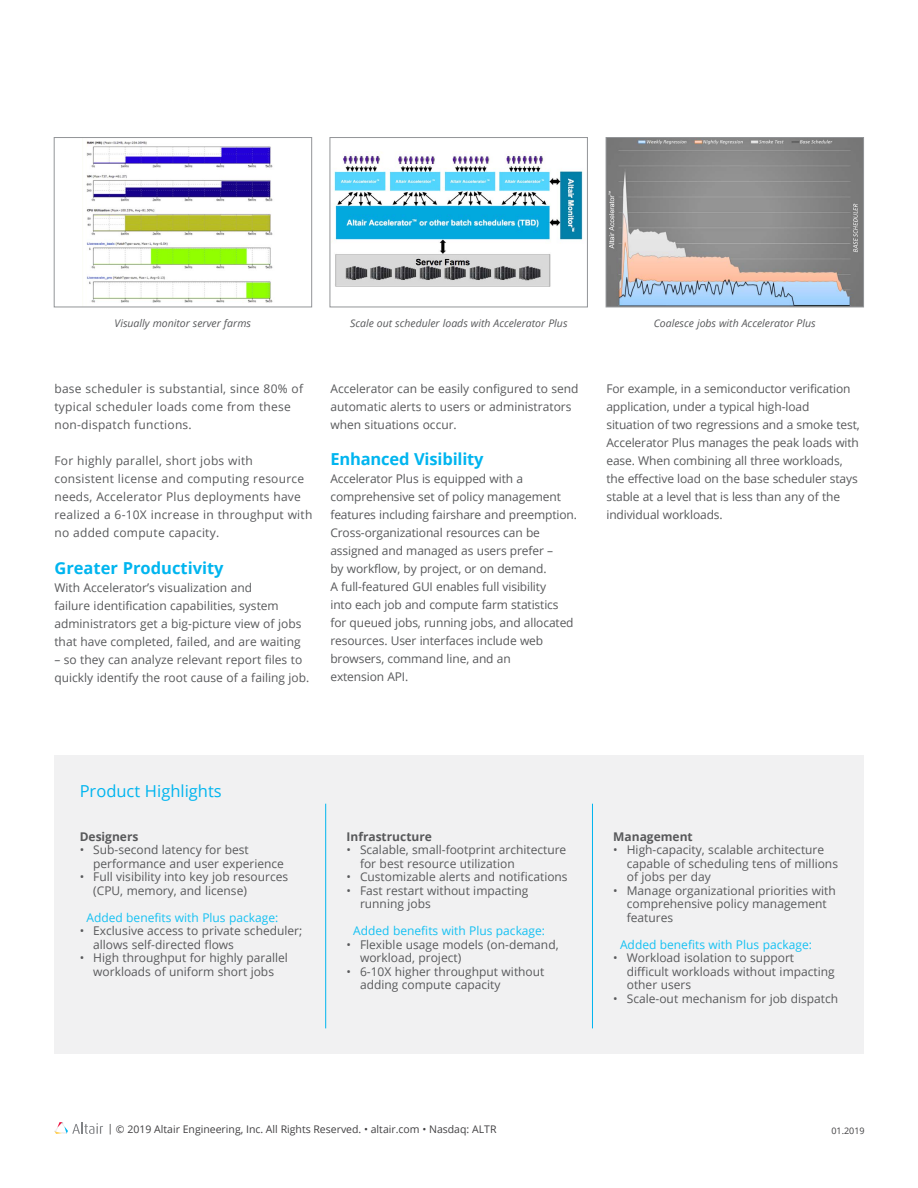
<style>
.page{position:relative;width:918px;height:1188px;background:#fff}
.page>*{position:absolute;margin:0;border:0;box-sizing:border-box;transform-origin:0 0}
.t1{font:700 16.5px "Open Sans";color:#00b5ef}
.t2{font:16.5px "Open Sans";color:#00b5ef}
.t3{font:12px/18px "Open Sans";color:#58595b}
.t4{font:12px/18px "Open Sans";letter-spacing:.02em;color:#58595b}
.t5{font:12px "Open Sans";color:#15c1f2}
.t6{font:700 12px "Open Sans";color:#58595b}
.t7{font:italic 10.5px "Open Sans";color:#58595b}
.t8{font:10.5px "Open Sans";color:#414042}
.t9{font:9px "Open Sans";color:#414042}
</style>
<div class="page">
<div style="left:54px;top:756px;width:810px;height:298px;background:#f1f1f2"></div>
<img style="left:608px;top:139px;width:254px;height:166px">
<div style="left:606px;top:137px;width:258px;height:170px;border:1px solid #939598"></div>
<img style="left:86px;top:141px;width:187px;height:162px">
<div style="left:54px;top:137px;width:258px;height:170px;border:1px solid #939598"></div>
<img style="left:334px;top:154px;width:249px;height:133px">
<div style="left:330px;top:137px;width:258px;height:170px;border:1px solid #939598"></div>
<hr style="left:325px;top:804px;width:1px;height:224px;background:#00b5ef">
<hr style="left:592px;top:804px;width:1px;height:224px;background:#00b5ef">
<svg style="left:54px;top:1122px;width:49px;height:12px"></svg>
<p class="t7" style="left:115px;top:316px;width:138px">Visually monitor server farms</p>
<p class="t7" style="left:350px;top:316px;width:219px">Scale out scheduler loads with Accelerator Plus</p>
<p class="t7" style="left:654px;top:316px;width:163px">Coalesce jobs with Accelerator Plus</p>
<p class="t4" style="left:54px;top:379px;width:250px">base scheduler is substantial, since 80% of typical scheduler loads come from these non-dispatch functions.</p>
<p class="t4" style="left:54px;top:451px;width:260px">For highly parallel, short jobs with consistent license and computing resource needs, Accelerator Plus deployments have realized a 6-10X increase in throughput with no added compute capacity.</p>
<h1 class="t1" style="left:54px;top:557px;width:171px">Greater Productivity</h1>
<p class="t3" style="left:54px;top:579px;width:249px">With Accelerator’s visualization and<br>failure identification capabilities, system administrators get a big-picture view of jobs that have completed, failed, and are waiting</p>
<p class="t3" style="left:54px;top:651px;width:256px">– so they can analyze relevant report files to quickly identify the root cause of a failing job.</p>
<p class="t3" style="left:330px;top:379px;width:250px">Accelerator can be easily configured to send automatic alerts to users or administrators when situations occur.</p>
<h1 class="t1" style="left:330px;top:447px;width:155px">Enhanced Visibility</h1>
<p class="t3" style="left:330px;top:469px;width:248px">Accelerator Plus is equipped with a comprehensive set of policy management features including fairshare and preemption.<br>Cross-organizational resources can be assigned and managed as users prefer –<br>by workflow, by project, or on demand.<br>A full-featured GUI enables full visibility<br>into each job and compute farm statistics for queued jobs, running jobs, and allocated resources. User interfaces include web browsers, command line, and an<br>extension API.</p>
<p class="t3" style="left:606px;top:379px;width:255px">For example, in a semiconductor verification application, under a typical high-load situation of two regressions and a smoke test, Accelerator Plus manages the peak loads with ease. When combining all three workloads, the effective load on the base scheduler stays stable at a level that is less than any of the individual workloads.</p>
<h1 class="t2" style="left:80px;top:780px;width:144px">Product Highlights</h1>
<p class="t6" style="left:80px;top:828px;width:60px">Designers</p>
<p class="t3" style="left:93px;top:843px;width:192px;line-height:13.5px;text-indent:-14px">• Sub-second latency for best performance and user experience</p>
<p class="t3" style="left:93px;top:870px;width:196px;line-height:13.5px;text-indent:-14px">• Full visibility into key job resources (CPU, memory, and license)</p>
<p class="t5" style="left:86px;top:909px;width:193px">Added benefits with Plus package:</p>
<p class="t3" style="left:93px;top:924px;width:211px;line-height:13.5px;text-indent:-14px">• Exclusive access to private scheduler; allows self-directed flows</p>
<p class="t3" style="left:80px;top:951px;width:210px;line-height:13.5px;text-align:center">• High throughput for highly parallel workloads of uniform short jobs</p>
<p class="t6" style="left:346px;top:828px;width:87px">Infrastructure</p>
<p class="t3" style="left:360px;top:843px;width:208px;line-height:13.5px;text-indent:-14px">• Scalable, small-footprint architecture for best resource utilization</p>
<p class="t3" style="left:346px;top:868px;width:223px">• Customizable alerts and notifications</p>
<p class="t3" style="left:360px;top:883px;width:170px;line-height:13.5px;text-indent:-14px">• Fast restart without impacting running jobs</p>
<p class="t5" style="left:353px;top:923px;width:193px">Added benefits with Plus package:</p>
<p class="t3" style="left:360px;top:937px;width:200px;line-height:13.5px;text-indent:-14px">• Flexible usage models (on-demand, workload, project)</p>
<p class="t3" style="left:360px;top:964px;width:186px;line-height:13.5px;text-indent:-14px">• 6-10X higher throughput without adding compute capacity</p>
<p class="t6" style="left:613px;top:828px;width:81px">Management</p>
<p class="t3" style="left:627px;top:843px;width:213px;line-height:13.5px;text-indent:-14px">• High-capacity, scalable architecture capable of scheduling tens of millions of jobs per day</p>
<p class="t3" style="left:627px;top:883px;width:210px;line-height:13.5px;text-indent:-14px">• Manage organizational priorities with comprehensive policy management features</p>
<p class="t5" style="left:620px;top:936px;width:193px">Added benefits with Plus package:</p>
<p class="t3" style="left:627px;top:951px;width:209px;line-height:13.5px;text-indent:-14px">• Workload isolation to support difficult workloads without impacting other users</p>
<p class="t3" style="left:613px;top:989px;width:226px">• Scale-out mechanism for job dispatch</p>
<p class="t8" style="left:107px;top:1122px;width:391px">| © 2019 Altair Engineering, Inc. All Rights Reserved. • altair.com • Nasdaq: ALTR</p>
<p class="t9" style="left:831px;top:1125px;width:35px">01.2019</p>
</div>
